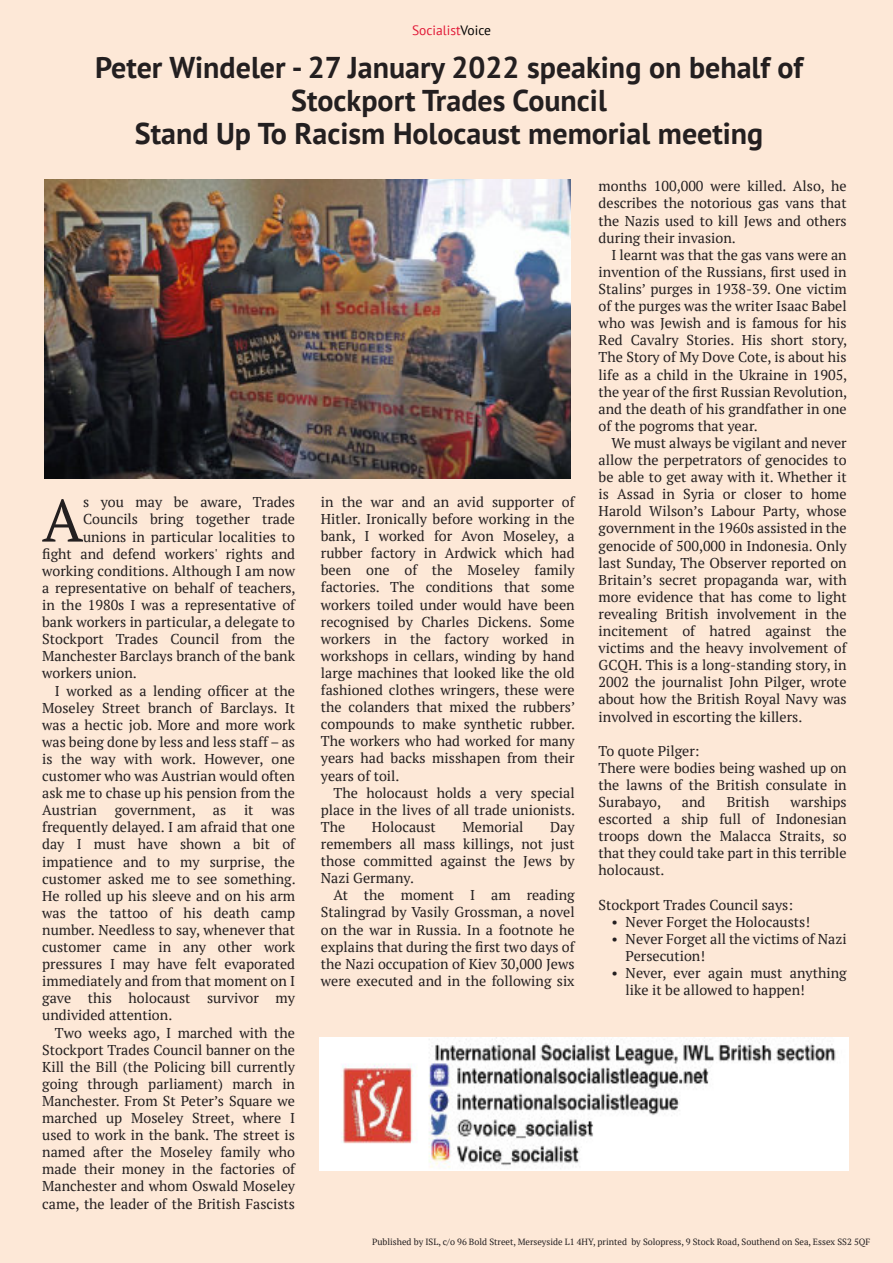
<style>
.page{position:relative;width:893px;height:1263px;background:#fde8d7}
.page>*{position:absolute;margin:0;border:0;box-sizing:border-box;transform-origin:0 0}
.t1{font:59.7px "PT Serif";color:#231f20}
.t2{font:700 30px/33px "PT Sans";color:#231f20;text-align:center}
.t3{font:14.25px/17.1px "PT Serif";color:#231f20;text-align:justify}
.t4{font:13.5px "PT Sans";color:#e11836}
.t5{font:9px "PT Serif";color:#231f20}
.s1{color:#000}
</style>
<div class="page">
<img style="left:45px;top:179px;width:526px;height:300px">
<img style="left:319px;top:1037px;width:530px;height:134px">
<p class="t4" style="left:412px;top:25px;width:81px">Socialist<span class="s1">Voice</span></p>
<h2 class="t2" style="left:95px;top:54px;width:709px">Peter Windeler - 27 January 2022 speaking on behalf of<br>Stockport Trades Council<br>Stand Up To Racism Holocaust memorial meeting</h2>
<h1 class="t1" style="left:42px;top:496px;width:42px">A</h1>
<p class="t3" style="left:83px;top:495px;width:214px">s you may be aware, Trades</p>
<p class="t3" style="left:83px;top:512px;width:214px">Councils bring together trade</p>
<p class="t3" style="left:83px;top:529px;width:214px">unions in particular localities to</p>
<p class="t3" style="left:42px;top:546px;width:254px">fight and defend workers' rights and</p>
<p class="t3" style="left:42px;top:563px;width:254px">working conditions. Although I am now</p>
<p class="t3" style="left:42px;top:580px;width:255px">a representative on behalf of teachers,</p>
<p class="t3" style="left:42px;top:598px;width:254px">in the 1980s I was a representative of</p>
<p class="t3" style="left:42px;top:615px;width:254px">bank workers in particular, a delegate to</p>
<p class="t3" style="left:42px;top:632px;width:254px">Stockport Trades Council from the</p>
<p class="t3" style="left:42px;top:649px;width:254px">Manchester Barclays branch of the bank</p>
<p class="t3" style="left:42px;top:666px;width:96px">workers union.</p>
<p class="t3" style="left:55px;top:683px;width:242px">I worked as a lending officer at the</p>
<p class="t3" style="left:42px;top:700px;width:254px">Moseley Street branch of Barclays. It</p>
<p class="t3" style="left:42px;top:717px;width:254px">was a hectic job. More and more work</p>
<p class="t3" style="left:42px;top:734px;width:254px">was being done by less and less staff – as</p>
<p class="t3" style="left:42px;top:751px;width:254px">is the way with work. However, one</p>
<p class="t3" style="left:42px;top:769px;width:254px">customer who was Austrian would often</p>
<p class="t3" style="left:42px;top:786px;width:254px">ask me to chase up his pension from the</p>
<p class="t3" style="left:42px;top:803px;width:254px">Austrian government, as it was</p>
<p class="t3" style="left:42px;top:820px;width:254px">frequently delayed. I am afraid that one</p>
<p class="t3" style="left:42px;top:837px;width:254px">day I must have shown a bit of</p>
<p class="t3" style="left:42px;top:854px;width:254px">impatience and to my surprise, the</p>
<p class="t3" style="left:42px;top:871px;width:255px">customer asked me to see something.</p>
<p class="t3" style="left:42px;top:888px;width:254px">He rolled up his sleeve and on his arm</p>
<p class="t3" style="left:42px;top:905px;width:254px">was the tattoo of his death camp</p>
<p class="t3" style="left:42px;top:922px;width:254px">number. Needless to say, whenever that</p>
<p class="t3" style="left:42px;top:940px;width:254px">customer came in any other work</p>
<p class="t3" style="left:42px;top:957px;width:254px">pressures I may have felt evaporated</p>
<p class="t3" style="left:42px;top:974px;width:254px">immediately and from that moment on I</p>
<p class="t3" style="left:42px;top:991px;width:254px">gave this holocaust survivor my</p>
<p class="t3" style="left:42px;top:1008px;width:132px">undivided attention.</p>
<p class="t3" style="left:55px;top:1025px;width:242px">Two weeks ago, I marched with the</p>
<p class="t3" style="left:42px;top:1042px;width:254px">Stockport Trades Council banner on the</p>
<p class="t3" style="left:42px;top:1059px;width:254px">Kill the Bill (the Policing bill currently</p>
<p class="t3" style="left:42px;top:1076px;width:254px">going through parliament) march in</p>
<p class="t3" style="left:42px;top:1093px;width:254px">Manchester. From St Peter’s Square we</p>
<p class="t3" style="left:42px;top:1111px;width:254px">marched up Moseley Street, where I</p>
<p class="t3" style="left:42px;top:1128px;width:254px">used to work in the bank. The street is</p>
<p class="t3" style="left:42px;top:1145px;width:254px">named after the Moseley family who</p>
<p class="t3" style="left:42px;top:1162px;width:254px">made their money in the factories of</p>
<p class="t3" style="left:42px;top:1179px;width:254px">Manchester and whom Oswald Moseley</p>
<p class="t3" style="left:42px;top:1196px;width:254px">came, the leader of the British Fascists</p>
<p class="t3" style="left:321px;top:494px;width:256px">in the war and an avid supporter of Hitler. Ironically before working in the bank, I worked for Avon Moseley, a rubber factory in Ardwick which had been one of the Moseley family factories. The conditions that some workers toiled under would have been recognised by Charles Dickens. Some workers in the factory worked in workshops in cellars, winding by hand large machines that looked like the old fashioned clothes wringers, these were the colanders that mixed the rubbers’ compounds to make synthetic rubber.<br>The workers who had worked for many years had backs misshapen from their years of toil.</p>
<p class="t3" style="left:321px;top:785px;width:256px;text-indent:13px">The holocaust holds a very special place in the lives of all trade unionists.<br>The</p>
<p class="t3" style="left:372px;top:819px;width:65px">Holocaust</p>
<p class="t3" style="left:463px;top:819px;width:62px">Memorial</p>
<p class="t3" style="left:321px;top:819px;width:255px;text-indent:229px">Day remembers all mass killings, not just those committed against the Jews by Nazi Germany.</p>
<p class="t3" style="left:321px;top:888px;width:255px;text-indent:13px">At the moment I am reading Stalingrad by Vasily Grossman, a novel on the war in Russia. In a footnote he explains that during the first two days of the Nazi occupation of Kiev 30,000 Jews were executed and in the following six</p>
<p class="t3" style="left:599px;top:179px;width:250px">months 100,000 were killed. Also, he describes the notorious gas vans that the Nazis used to kill Jews and others during their invasion.</p>
<p class="t3" style="left:599px;top:247px;width:250px;text-indent:13px">I learnt was that the gas vans were an invention of the Russians, first used in Stalins’ purges in 1938-39. One victim of the purges was the writer Isaac Babel who was Jewish and is famous for his Red Cavalry Stories. His short story, The Story of My Dove Cote, is about his life as a child in the Ukraine in 1905, the year of the first Russian Revolution, and the death of his grandfather in one of the pogroms that year.</p>
<p class="t3" style="left:599px;top:435px;width:250px;text-indent:13px">We must always be vigilant and never allow the perpetrators of genocides to be able to get away with it. Whether it is Assad in Syria or closer to home Harold Wilson’s Labour Party, whose government in the 1960s assisted in the genocide of 500,000 in Indonesia. Only last Sunday, The Observer reported on Britain’s secret propaganda war, with more evidence that has come to light revealing British involvement in the incitement of hatred against the victims and the heavy involvement of GCQH. This is a long-standing story, in 2002 the journalist John Pilger, wrote about how the British Royal Navy was involved in escorting the killers.</p>
<p class="t3" style="left:599px;top:743px;width:250px;text-align:left">To quote Pilger:<br>There were bodies being washed up on the lawns of the British consulate in<br>Surabayo,</p>
<p class="t3" style="left:599px;top:795px;width:250px;text-indent:192px">warships escorted a ship full of Indonesian troops down the Malacca Straits, so that they could take part in this terrible holocaust.</p>
<p class="t3" style="left:599px;top:897px;width:196px">Stockport Trades Council says:</p>
<p class="t3" style="left:611px;top:914px;width:200px">• Never Forget the Holocausts!</p>
<p class="t3" style="left:626px;top:931px;width:223px;text-indent:-14px">• Never Forget all the victims of Nazi<br>Persecution!</p>
<p class="t3" style="left:626px;top:966px;width:223px;text-indent:-14px">• Never, ever again must anything like it be allowed to happen!</p>
<p class="t3" style="left:682px;top:795px;width:25px">and</p>
<p class="t3" style="left:727px;top:795px;width:44px">British</p>
<p class="t5" style="left:372px;top:1238px;width:500px">Published by ISL, c/o 96 Bold Street, Merseyside L1 4HY, printed by Solopress, 9 Stock Road, Southend on Sea, Essex SS2 5QF</p>
</div>
